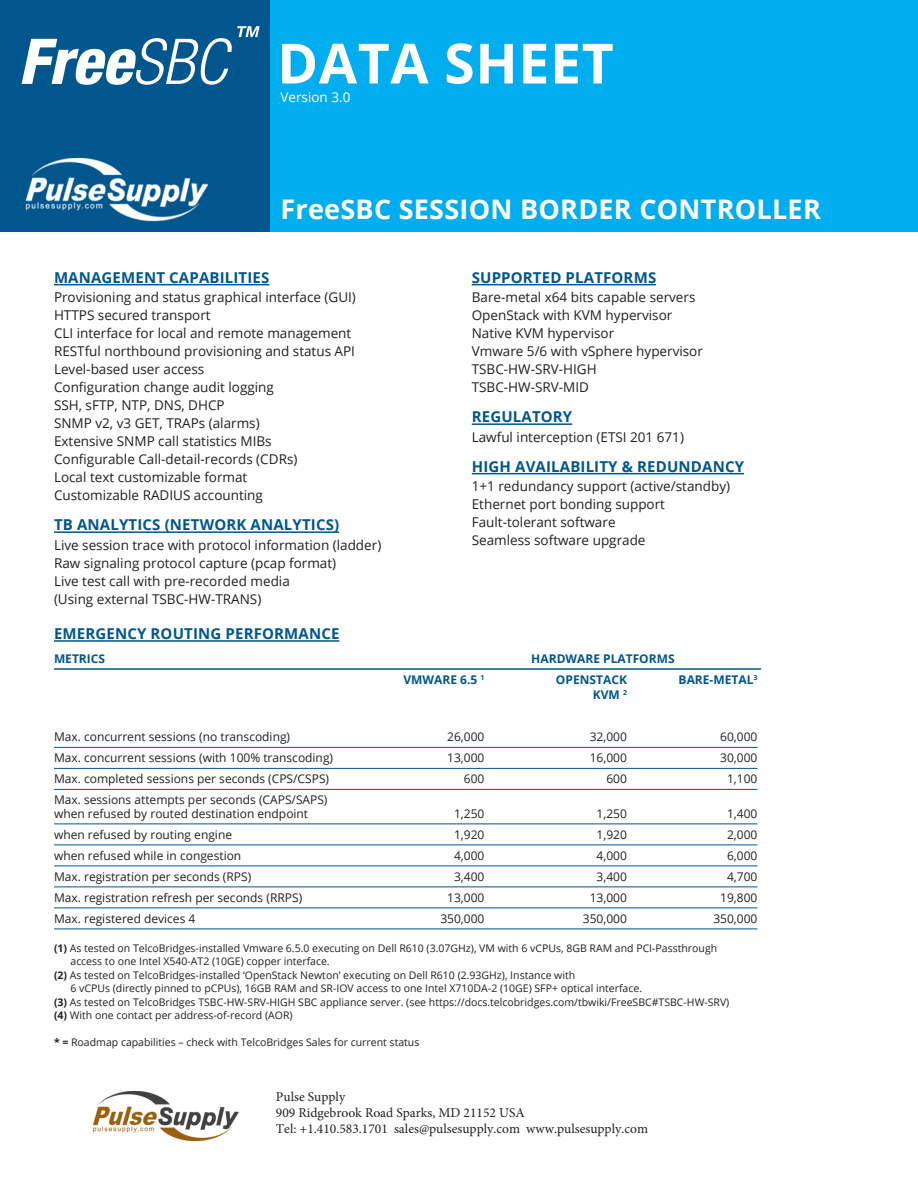
<style>
.page{position:relative;width:918px;height:1188px;background:#fff}
.page>*{position:absolute;margin:0;border:0;box-sizing:border-box;transform-origin:0 0}
.t1{font:700 55.5px "Open Sans";letter-spacing:.01em;color:#fff}
.t2{font:700 27px "Open Sans";letter-spacing:.01em;color:#fff}
.t3{font:700 15px "Open Sans";letter-spacing:.01em;color:#00568d}
.t4{font:13.5px/18px "Open Sans";color:#231f20}
.t5{font:13.5px/16px "Minion Pro";color:#231f20}
.t6{font:13.5px "Open Sans";color:#fff}
.t7{font:12px/13.5px "Open Sans";color:#231f20}
.t8{font:700 12px "Open Sans";color:#00568d}
.t9{font:10.5px "Open Sans";color:#231f20}
.s1{font-weight:700}
</style>
<div class="page">
<hr style="left:54px;top:284px;width:215px;height:1px;background:#00568d">
<hr style="left:54px;top:531px;width:285px;height:2px;background:#00568d">
<hr style="left:472px;top:284px;width:184px;height:1px;background:#00568d">
<hr style="left:472px;top:423px;width:100px;height:2px;background:#00568d">
<hr style="left:472px;top:473px;width:272px;height:1px;background:#00568d">
<div style="left:270px;top:0;width:648px;height:231px;background:#00aeef"></div>
<div style="left:0;top:0;width:270px;height:231px;background:#00568d"></div>
<svg style="left:22px;top:26px;width:238px;height:56px"></svg>
<hr style="left:54px;top:640px;width:285px;height:2px;background:#00568d">
<hr style="left:54px;top:668px;width:707px;height:2px;background:#00568d">
<hr style="left:54px;top:747px;width:704px;height:1px;background:#00568d">
<hr style="left:54px;top:768px;width:704px;height:1px;background:#00568d">
<hr style="left:54px;top:789px;width:704px;height:1px;background:#00568d">
<hr style="left:54px;top:824px;width:704px;height:1px;background:#00568d">
<hr style="left:54px;top:845px;width:704px;height:1px;background:#00568d">
<hr style="left:54px;top:866px;width:704px;height:1px;background:#00568d">
<hr style="left:54px;top:887px;width:704px;height:1px;background:#00568d">
<hr style="left:54px;top:908px;width:704px;height:1px;background:#00568d">
<hr style="left:54px;top:929px;width:704px;height:1px;background:#00568d">
<img style="left:11px;top:82px;width:212px;height:204px">
<img style="left:93px;top:1091px;width:146px;height:51px">
<h1 class="t1" style="left:277px;top:24px;width:338px">DATA SHEET</h1>
<p class="t6" style="left:280px;top:88px;width:71px">Version 3.0</p>
<h2 class="t2" style="left:280px;top:191px;width:542px">FreeSBC SESSION BORDER CONTROLLER</h2>
<p class="t3" style="left:54px;top:267px;width:217px">MANAGEMENT CAPABILITIES</p>
<p class="t4" style="left:54px;top:288px;width:303px">Provisioning and status graphical interface (GUI)<br>HTTPS secured transport<br>CLI interface for local and remote management RESTful northbound provisioning and status API Level-based user access<br>Configuration change audit logging<br>SSH, sFTP, NTP, DNS, DHCP<br>SNMP v2, v3 GET, TRAPs (alarms)<br>Extensive SNMP call statistics MIBs<br>Configurable Call-detail-records (CDRs)<br>Local text customizable format<br>Customizable RADIUS accounting</p>
<p class="t3" style="left:54px;top:514px;width:287px">TB ANALYTICS (NETWORK ANALYTICS)</p>
<p class="t4" style="left:54px;top:535px;width:329px">Live session trace with protocol information (ladder)<br>Raw signaling protocol capture (pcap format)<br>Live test call with pre-recorded media<br>(Using external TSBC-HW-TRANS)</p>
<p class="t3" style="left:472px;top:267px;width:186px">SUPPORTED PLATFORMS</p>
<p class="t4" style="left:472px;top:288px;width:233px">Bare-metal x64 bits capable servers<br>OpenStack with KVM hypervisor<br>Native KVM hypervisor<br>Vmware 5/6 with vSphere hypervisor<br>TSBC-HW-SRV-HIGH<br>TSBC-HW-SRV-MID</p>
<p class="t3" style="left:472px;top:406px;width:102px">REGULATORY</p>
<p class="t4" style="left:472px;top:427px;width:214px">Lawful interception (ETSI 201 671)</p>
<p class="t3" style="left:472px;top:456px;width:274px">HIGH AVAILABILITY &amp; REDUNDANCY</p>
<p class="t4" style="left:472px;top:477px;width:260px">1+1 redundancy support (active/standby)<br>Ethernet port bonding support<br>Fault-tolerant software<br>Seamless software upgrade</p>
<p class="t3" style="left:54px;top:623px;width:287px">EMERGENCY ROUTING PERFORMANCE</p>
<p class="t8" style="left:54px;top:650px;width:53px">METRICS</p>
<p class="t8" style="left:531px;top:650px;width:145px">HARDWARE PLATFORMS</p>
<p class="t8" style="left:404px;top:671px;width:82px">VMWARE 6.5 <sup>1</sup></p>
<p class="t8" style="left:556px;top:671px;width:73px">OPENSTACK</p>
<p class="t8" style="left:679px;top:671px;width:80px">BARE-METAL<sup>3</sup></p>
<p class="t8" style="left:593px;top:686px;width:36px">KVM <sup>2</sup></p>
<p class="t7" style="left:54px;top:730px;width:238px">Max. concurrent sessions (no transcoding)</p>
<p class="t7" style="left:447px;top:730px;width:39px">26,000</p>
<p class="t7" style="left:590px;top:730px;width:39px">32,000</p>
<p class="t7" style="left:720px;top:730px;width:39px">60,000</p>
<p class="t7" style="left:54px;top:751px;width:281px">Max. concurrent sessions (with 100% transcoding)</p>
<p class="t7" style="left:447px;top:751px;width:39px">13,000</p>
<p class="t7" style="left:590px;top:751px;width:39px">16,000</p>
<p class="t7" style="left:720px;top:751px;width:39px">30,000</p>
<p class="t7" style="left:54px;top:772px;width:277px">Max. completed sessions per seconds (CPS/CSPS)</p>
<p class="t7" style="left:464px;top:772px;width:22px">600</p>
<p class="t7" style="left:606px;top:772px;width:22px">600</p>
<p class="t7" style="left:727px;top:772px;width:32px">1,100</p>
<p class="t7" style="left:54px;top:793px;width:275px">Max. sessions attempts per seconds (CAPS/SAPS) when refused by routed destination endpoint</p>
<p class="t7" style="left:454px;top:806px;width:32px">1,250</p>
<p class="t7" style="left:597px;top:806px;width:32px">1,250</p>
<p class="t7" style="left:727px;top:806px;width:32px">1,400</p>
<p class="t7" style="left:54px;top:827px;width:180px">when refused by routing engine</p>
<p class="t7" style="left:454px;top:827px;width:32px">1,920</p>
<p class="t7" style="left:597px;top:827px;width:32px">1,920</p>
<p class="t7" style="left:727px;top:827px;width:32px">2,000</p>
<p class="t7" style="left:54px;top:848px;width:189px">when refused while in congestion</p>
<p class="t7" style="left:454px;top:848px;width:32px">4,000</p>
<p class="t7" style="left:597px;top:848px;width:32px">4,000</p>
<p class="t7" style="left:727px;top:848px;width:32px">6,000</p>
<p class="t7" style="left:54px;top:869px;width:199px">Max. registration per seconds (RPS)</p>
<p class="t7" style="left:454px;top:869px;width:32px">3,400</p>
<p class="t7" style="left:597px;top:869px;width:32px">3,400</p>
<p class="t7" style="left:727px;top:869px;width:32px">4,700</p>
<p class="t7" style="left:54px;top:890px;width:250px">Max. registration refresh per seconds (RRPS)</p>
<p class="t7" style="left:447px;top:890px;width:39px">13,000</p>
<p class="t7" style="left:590px;top:890px;width:39px">13,000</p>
<p class="t7" style="left:720px;top:890px;width:39px">19,800</p>
<p class="t7" style="left:54px;top:911px;width:143px">Max. registered devices 4</p>
<p class="t7" style="left:440px;top:911px;width:46px">350,000</p>
<p class="t7" style="left:583px;top:911px;width:46px">350,000</p>
<p class="t7" style="left:713px;top:911px;width:46px">350,000</p>
<p class="t9" style="left:54px;top:941px;width:665px"><span class="s1">(1)</span> As tested on TelcoBridges-installed Vmware 6.5.0 executing on Dell R610 (3.07GHz), VM with 6 vCPUs, 8GB RAM and PCI-Passthrough</p>
<p class="t9" style="left:70px;top:954px;width:261px">access to one Intel X540-AT2 (10GE) copper interface.</p>
<p class="t9" style="left:54px;top:968px;width:523px"><span class="s1">(2)</span> As tested on TelcoBridges-installed ‘OpenStack Newton’ executing on Dell R610 (2.93GHz), Instance with</p>
<p class="t9" style="left:70px;top:981px;width:573px">6 vCPUs (directly pinned to pCPUs), 16GB RAM and SR-IOV access to one Intel X710DA-2 (10GE) SFP+ optical interface.</p>
<p class="t9" style="left:54px;top:995px;width:677px"><span class="s1">(3)</span> As tested on TelcoBridges TSBC-HW-SRV-HIGH SBC appliance server. (see https://docs.telcobridges.com/tbwiki/FreeSBC#TSBC-HW-SRV)</p>
<p class="t9" style="left:54px;top:1008px;width:240px"><span class="s1">(4)</span> With one contact per address-of-record (AOR)</p>
<p class="t9" style="left:54px;top:1035px;width:367px"><span class="s1">* =</span> Roadmap capabilities – check with TelcoBridges Sales for current status</p>
<p class="t5" style="left:276px;top:1089px;width:374px">Pulse Supply<br>909 Ridgebrook Road Sparks, MD 21152 USA<br>Tel: +1.410.583.1701 sales@pulsesupply.com www.pulsesupply.com</p>
</div>
